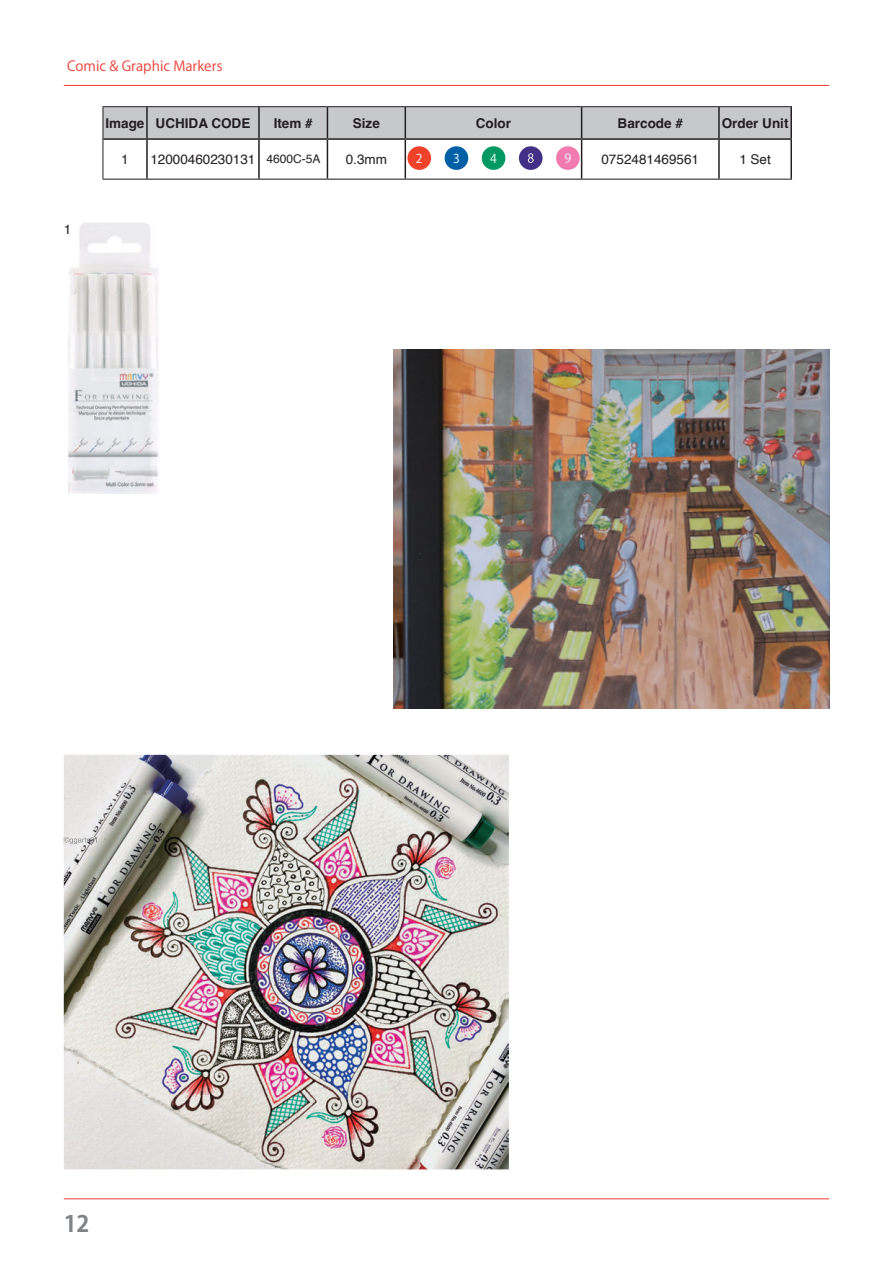
<style>
.page{position:relative;width:893px;height:1263px;background:#fff}
.page>*{position:absolute;margin:0;border:0;box-sizing:border-box;transform-origin:0 0}
.t1{font:700 22.5px "Koz Go Pro";color:#808285}
.t2{font:13.8px "Koz Go Pro";color:#ee3e34}
.t3{font:13.5px "Helvetica";color:#231f20}
.t4{font:700 13.5px "Helvetica";color:#231f20}
.t5{font:12.15px "Koz Go Pro";color:#fff}
.s1{font-size:12px}
</style>
<div class="page">
<hr style="left:64px;top:85px;width:765px;height:1px;background:#ee3e34">
<hr style="left:64px;top:1198px;width:765px;height:1px;background:#ee3e34">
<img style="left:68px;top:223px;width:90px;height:270px">
<div style="left:104px;top:107px;width:686px;height:31px;background:#c7c8ca"></div>
<hr style="left:103px;top:106px;width:44px;height:1px;background:#231f20">
<hr style="left:103px;top:107px;width:1px;height:32px;background:#231f20">
<hr style="left:147px;top:106px;width:112px;height:1px;background:#231f20">
<hr style="left:259px;top:106px;width:68px;height:1px;background:#231f20">
<hr style="left:327px;top:106px;width:78px;height:1px;background:#231f20">
<hr style="left:405px;top:106px;width:177px;height:1px;background:#231f20">
<hr style="left:582px;top:106px;width:137px;height:1px;background:#231f20">
<hr style="left:719px;top:106px;width:73px;height:1px;background:#231f20">
<hr style="left:103px;top:138px;width:44px;height:2px;background:#231f20">
<hr style="left:147px;top:138px;width:112px;height:2px;background:#231f20">
<hr style="left:259px;top:138px;width:68px;height:2px;background:#231f20">
<hr style="left:327px;top:138px;width:78px;height:2px;background:#231f20">
<hr style="left:405px;top:138px;width:177px;height:2px;background:#231f20">
<hr style="left:582px;top:138px;width:137px;height:2px;background:#231f20">
<hr style="left:719px;top:138px;width:73px;height:2px;background:#231f20">
<hr style="left:103px;top:139px;width:1px;height:40px;background:#231f20">
<hr style="left:146px;top:140px;width:2px;height:39px;background:#231f20">
<hr style="left:258px;top:140px;width:2px;height:39px;background:#231f20">
<hr style="left:327px;top:140px;width:1px;height:39px;background:#231f20">
<hr style="left:405px;top:140px;width:1px;height:39px;background:#231f20">
<hr style="left:581px;top:140px;width:1px;height:39px;background:#231f20">
<hr style="left:718px;top:140px;width:2px;height:39px;background:#231f20">
<hr style="left:790px;top:140px;width:2px;height:39px;background:#231f20">
<hr style="left:146px;top:107px;width:2px;height:31px;background:#231f20">
<hr style="left:258px;top:107px;width:2px;height:31px;background:#231f20">
<hr style="left:327px;top:107px;width:1px;height:31px;background:#231f20">
<hr style="left:405px;top:107px;width:1px;height:31px;background:#231f20">
<hr style="left:581px;top:107px;width:1px;height:31px;background:#231f20">
<hr style="left:718px;top:107px;width:2px;height:31px;background:#231f20">
<hr style="left:790px;top:107px;width:2px;height:31px;background:#231f20">
<hr style="left:719px;top:179px;width:73px;height:1px;background:#231f20">
<hr style="left:103px;top:179px;width:44px;height:1px;background:#231f20">
<hr style="left:147px;top:179px;width:112px;height:1px;background:#231f20">
<hr style="left:259px;top:179px;width:68px;height:1px;background:#231f20">
<hr style="left:327px;top:179px;width:78px;height:1px;background:#231f20">
<hr style="left:405px;top:179px;width:177px;height:1px;background:#231f20">
<hr style="left:582px;top:179px;width:137px;height:1px;background:#231f20">
<div style="left:407px;top:146px;width:24px;height:24px;background:#ef422b;border-radius:50%"></div>
<div style="left:445px;top:146px;width:23px;height:24px;background:#015fa6;border-radius:50%"></div>
<div style="left:482px;top:146px;width:23px;height:24px;background:#009964;border-radius:50%"></div>
<div style="left:519px;top:146px;width:24px;height:24px;background:#432f85;border-radius:50%"></div>
<svg style="left:528px;top:153px;width:6px;height:10px"></svg>
<div style="left:556px;top:146px;width:24px;height:24px;background:#f17bb0;border-radius:50%"></div>
<svg style="left:565px;top:153px;width:6px;height:10px"></svg>
<img style="left:64px;top:755px;width:445px;height:414px">
<img style="left:393px;top:349px;width:436px;height:359px">
<img style="left:64px;top:837px;width:33px;height:7px">
<p class="t2" style="left:67px;top:57px;width:157px">Comic &amp; Graphic Markers</p>
<p class="t3" style="left:64px;top:219px;width:9px">1</p>
<p class="t4" style="left:105px;top:115px;width:146px">Image UCHIDA CODE</p>
<p class="t4" style="left:274px;top:115px;width:41px">Item #</p>
<p class="t4" style="left:353px;top:115px;width:29px">Size</p>
<p class="t4" style="left:476px;top:115px;width:37px">Color</p>
<p class="t4" style="left:618px;top:115px;width:67px">Barcode #</p>
<p class="t4" style="left:722px;top:115px;width:68px">Order Unit</p>
<p class="t3" style="left:121px;top:149px;width:9px">1</p>
<p class="t3" style="left:150px;top:149px;width:172px">12000460230131 <span class="s1">4600C-5A</span></p>
<p class="t3" style="left:346px;top:149px;width:43px">0.3mm</p>
<p class="t5" style="left:416px;top:150px;width:8px">2</p>
<p class="t5" style="left:453px;top:150px;width:8px">3</p>
<p class="t5" style="left:490px;top:150px;width:8px">4</p>
<p class="t3" style="left:601px;top:149px;width:99px">0752481469561</p>
<p class="t3" style="left:739px;top:149px;width:33px">1 Set</p>
<h1 class="t1" style="left:64px;top:1209px;width:27px">12</h1>
</div>
